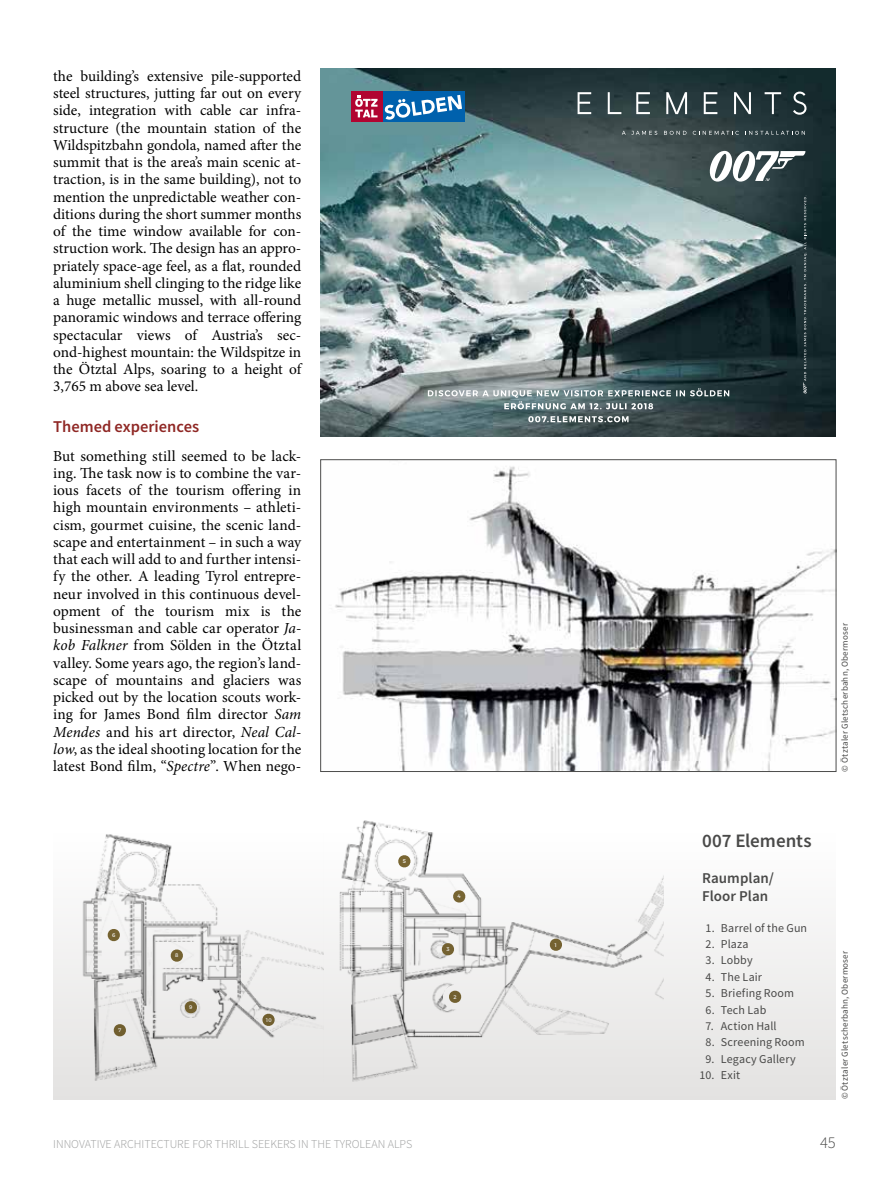
<style>
.page{position:relative;width:889px;height:1204px;background:#fff}
.page>*{position:absolute;margin:0;border:0;box-sizing:border-box;transform-origin:0 0}
.t1{font:600 19.05px "Source Sans Pro";color:#494948}
.t2{font:600 16.5px "Source Sans Pro";color:#8f2724}
.t3{font:300 16.5px "Source Sans Pro";color:#494948}
.t4{font:15.3px/17.2px "Minion Pro";color:#000;text-align:justify}
.t5{font:600 15px/18px "Source Sans Pro";letter-spacing:.005em;color:#494948}
.t6{font:12px "Source Sans Pro";letter-spacing:.01em;color:#494948}
.t7{font:300 12px "Source Sans Pro";color:#9c9d9d}
.t8{font:9px "Source Sans Pro";letter-spacing:.025em;color:#494948}
.t9{font:5.25px "Montserrat";color:#fff}
.s1{font-style:italic}
</style>
<div class="page">
<img style="left:335px;top:466px;width:499px;height:303px">
<div style="left:320px;top:459px;width:516px;height:312px;border:1px solid #4d4d4c"></div>
<div style="left:53px;top:773px;width:783px;height:326px;background:linear-gradient(to bottom,#fff,#e4e3e2)"></div>
<img style="left:337px;top:816px;width:326px;height:269px">
<svg style="left:397px;top:854px;width:14px;height:14px"></svg>
<svg style="left:441px;top:942px;width:14px;height:13px"></svg>
<svg style="left:452px;top:889px;width:14px;height:14px"></svg>
<svg style="left:549px;top:937px;width:13px;height:14px"></svg>
<svg style="left:441px;top:983px;width:28px;height:27px"></svg>
<div style="left:74px;top:823px;width:249px;height:262px;background:linear-gradient(to bottom,#fff,#e5e4e3)"></div>
<img style="left:79px;top:829px;width:244px;height:252px">
<svg style="left:107px;top:928px;width:13px;height:13px"></svg>
<svg style="left:113px;top:1023px;width:14px;height:13px"></svg>
<svg style="left:170px;top:948px;width:13px;height:14px"></svg>
<svg style="left:184px;top:1000px;width:14px;height:13px"></svg>
<svg style="left:262px;top:1013px;width:13px;height:13px"></svg>
<img style="left:320px;top:69px;width:516px;height:367px">
<svg style="left:708px;top:150px;width:98px;height:32px"></svg>
<svg style="left:793px;top:92px;width:13px;height:23px"></svg>
<svg style="left:636px;top:92px;width:14px;height:22px"></svg>
<svg style="left:577px;top:92px;width:14px;height:22px"></svg>
<svg style="left:608px;top:92px;width:13px;height:22px"></svg>
<svg style="left:764px;top:92px;width:17px;height:22px"></svg>
<svg style="left:703px;top:92px;width:14px;height:22px"></svg>
<svg style="left:734px;top:92px;width:17px;height:22px"></svg>
<svg style="left:666px;top:92px;width:21px;height:22px"></svg>
<svg style="left:622px;top:131px;width:3px;height:4px"></svg>
<svg style="left:631px;top:131px;width:26px;height:4px"></svg>
<svg style="left:664px;top:131px;width:22px;height:4px"></svg>
<svg style="left:745px;top:131px;width:60px;height:4px"></svg>
<svg style="left:692px;top:131px;width:47px;height:4px"></svg>
<div style="left:383px;top:92px;width:81px;height:30px;background:#0061ad"></div>
<svg style="left:384px;top:95px;width:78px;height:25px"></svg>
<hr style="left:382px;top:92px;width:1px;height:30px;background:#fff">
<div style="left:351px;top:92px;width:31px;height:30px;background:#b10431"></div>
<svg style="left:355px;top:95px;width:22px;height:22px"></svg>
<svg style="left:803px;top:196px;width:4px;height:197px"></svg>
<svg style="left:528px;top:416px;width:100px;height:6px"></svg>
<svg style="left:428px;top:388px;width:301px;height:21px;background:#77888b"></svg>
<p class="t4" style="left:53px;top:67px;width:250px">the building’s extensive pile-supported steel structures, jutting far out on every side, integration with cable car infra&shy;structure (the mountain station of the Wildspitzbahn gondola, named after the summit that is the area’s main scenic at&shy;traction, is in the same building), not to mention the unpredictable weather con&shy;ditions during the short summer months of the time window available for con&shy;struction work. The design has an appro&shy;priately space-age feel, as a flat, rounded aluminium shell clinging to the ridge like a huge metallic mussel, with all-round panoramic windows and terrace offering spectacular views of Austria’s sec&shy;ond-highest mountain: the Wildspitze in the Ötztal Alps, soaring to a height of 3,765 m above sea level.</p>
<p class="t2" style="left:53px;top:415px;width:148px">Themed experiences</p>
<p class="t4" style="left:53px;top:447px;width:250px">But something still seemed to be lack&shy;ing. The task now is to combine the var&shy;ious facets of the tourism offering in high mountain environments – athleti&shy;cism, gourmet cuisine, the scenic land&shy;scape and entertainment – in such a way that each will add to and further intensi&shy;fy the other. A leading Tyrol entrepre&shy;neur involved in this continuous devel&shy;opment of the tourism mix is the businessman and cable car operator <span class="s1">Ja&shy;kob Falkner</span> from Sölden in the Ötztal valley. Some years ago, the region’s land&shy;scape of mountains and glaciers was picked out by the location scouts work&shy;ing for James Bond film director <span class="s1">Sam Mendes</span> and his art director, <span class="s1">Neal Cal&shy;low</span>, as the ideal shooting location for the latest Bond film, “<span class="s1">Spectre</span>”. When nego-</p>
<p class="t9" style="left:112px;top:930px;width:5px">6</p>
<p class="t9" style="left:118px;top:1025px;width:5px">7</p>
<p class="t9" style="left:175px;top:951px;width:5px">8</p>
<p class="t9" style="left:189px;top:1002px;width:5px">9</p>
<p class="t9" style="left:265px;top:1015px;width:8px">10</p>
<p class="t9" style="left:403px;top:857px;width:5px">5</p>
<p class="t9" style="left:457px;top:892px;width:5px">4</p>
<p class="t9" style="left:446px;top:944px;width:5px">3</p>
<p class="t9" style="left:453px;top:992px;width:5px">2</p>
<p class="t9" style="left:554px;top:940px;width:5px">1</p>
<p class="t1" style="left:702px;top:828px;width:111px">007 Elements</p>
<p class="t5" style="left:702px;top:869px;width:73px">Raumplan/<br>Floor Plan</p>
<p class="t6" style="left:705px;top:920px;width:103px">1. Barrel of the Gun</p>
<p class="t6" style="left:705px;top:936px;width:44px">2. Plaza</p>
<p class="t6" style="left:705px;top:952px;width:49px">3. Lobby</p>
<p class="t6" style="left:705px;top:969px;width:58px">4. The Lair</p>
<p class="t6" style="left:705px;top:985px;width:90px">5. Briefing Room</p>
<p class="t6" style="left:705px;top:1001px;width:62px">6. Tech Lab</p>
<p class="t6" style="left:705px;top:1018px;width:73px">7. Action Hall</p>
<p class="t6" style="left:705px;top:1034px;width:101px">8. Screening Room</p>
<p class="t6" style="left:705px;top:1051px;width:92px">9. Legacy Gallery</p>
<p class="t6" style="left:699px;top:1067px;width:42px">10. Exit</p>
<p class="t8" style="left:839px;top:771px;width:150px;rotate:-90deg">© Ötztaler Gletscherbahn, Obermoser</p>
<p class="t8" style="left:839px;top:1099px;width:150px;rotate:-90deg">© Ötztaler Gletscherbahn, Obermoser</p>
<p class="t7" style="left:53px;top:1136px;width:361px">INNOVATIVE ARCHITECTURE FOR THRILL SEEKERS IN THE TYROLEAN ALPS</p>
<p class="t3" style="left:820px;top:1132px;width:17px">45</p>
</div>
